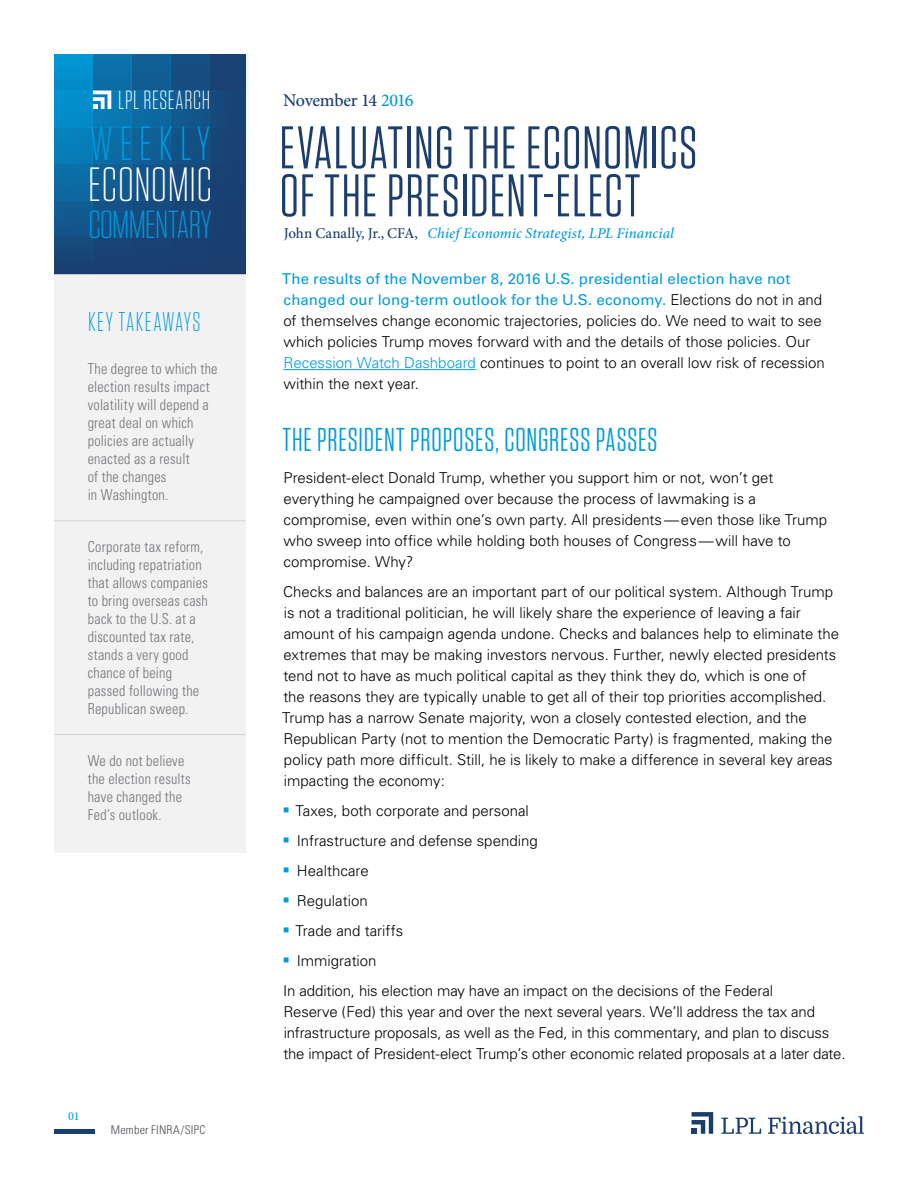
<style>
.page{position:relative;width:918px;height:1188px;background:#fff}
.page>*{position:absolute;margin:0;border:0;box-sizing:border-box;transform-origin:0 0}
.t1{font:60px/48px "Tungsten Narrow";letter-spacing:.025em;color:#1b3e6f}
.t2{font:300 48px "Tungsten Narrow";letter-spacing:.015em;color:#fff;scale:1.04 1}
.t3{font:300 48px "Tungsten Narrow";letter-spacing:.135em;color:#009bde;scale:1.04 1}
.t4{font:300 39px "Tungsten Narrow";letter-spacing:-.015em;color:#009bde;scale:1.04 1}
.t5{font:33px "Tungsten Narrow";letter-spacing:.03em;color:#009bde}
.t6{font:300 27px "Tungsten Narrow";letter-spacing:.055em;color:#009bde}
.t7{font:300 26.25px "Tungsten Narrow";letter-spacing:.025em;color:#fff}
.t8{font:500 18px "Minion Pro";letter-spacing:-.025em;color:#1b3e6f}
.t9{font:300 15px/21px "Univers";color:#000}
.t10{font:300 condensed 15px/18px "Univers";letter-spacing:.015em;color:#4b4f54;scale:.95 1}
.t11{font:italic 500 15px "Minion Pro";letter-spacing:.005em;color:#009bde}
.t12{font:300 condensed 12px "Univers";letter-spacing:.015em;color:#4b4f54}
.t13{font:500 12px "Minion Pro";color:#009bde}
.s1{color:#009bde}
.s2{font-style:normal;color:#1b3e6f}
.s3{font-weight:400;color:#009bde}
</style>
<div class="page">
<svg style="left:93px;top:54px;width:39px;height:221px;background:#126399"></svg>
<div style="left:209px;top:54px;width:39px;height:220px;background:#194274"></div>
<svg style="left:171px;top:54px;width:38px;height:221px;background:#174c7f"></svg>
<svg style="left:132px;top:54px;width:39px;height:221px;background:#13598e"></svg>
<svg style="left:54px;top:54px;width:39px;height:221px;background:#0b76b0"></svg>
<div style="left:54px;top:164px;width:194px;height:36px;background:linear-gradient(to right,#0769a3,#244371)"></div>
<div style="left:54px;top:200px;width:194px;height:37px;background:linear-gradient(to right,#0d568d,#244372)"></div>
<div style="left:54px;top:127px;width:194px;height:37px;background:linear-gradient(to right,#017fbd,#244472)"></div>
<svg style="left:93px;top:91px;width:18px;height:18px"></svg>
<hr style="left:54px;top:1130px;width:40px;height:4px;background:#1b3e6f">
<svg style="left:692px;top:1112px;width:21px;height:22px"></svg>
<svg style="left:721px;top:1118px;width:40px;height:16px"></svg>
<svg style="left:768px;top:1116px;width:96px;height:18px"></svg>
<hr style="left:283px;top:369px;width:193px;height:1px;background:#009bde">
<div style="left:54px;top:275px;width:192px;height:578px;background:#efeff0"></div>
<hr style="left:54px;top:520px;width:192px;height:1px;background:#c7c7c8">
<hr style="left:54px;top:734px;width:192px;height:1px;background:#c7c7c8">
<h3 class="t7" style="left:118px;top:87px;width:93px">LPL RESEARCH</h3>
<h2 class="t3" style="left:90px;top:120px;width:117px">WEEKLY</h2>
<h2 class="t2" style="left:88px;top:161px;width:121px">ECONOMIC</h2>
<h3 class="t4" style="left:88px;top:205px;width:120px">COMMENTARY</h3>
<h3 class="t6" style="left:88px;top:308px;width:114px">KEY TAKEAWAYS</h3>
<p class="t10" style="left:88px;top:360px;width:138px">The degree to which the election results impact volatility will depend a great deal on which policies are actually enacted as a result<br>of the changes<br>in Washington.</p>
<p class="t10" style="left:88px;top:538px;width:128px">Corporate tax reform, including repatriation that allows companies to bring overseas cash back to the U.S. at a discounted tax rate, stands a very good chance of being passed following the<br>Republican sweep.</p>
<p class="t10" style="left:88px;top:751px;width:110px">We do not believe the election results have changed the<br>Fed’s outlook.</p>
<p class="t13" style="left:68px;top:1108px;width:13px">01</p>
<p class="t12" style="left:111px;top:1123px;width:96px">Member FINRA/SIPC</p>
<p class="t8" style="left:283px;top:88px;width:132px">November 14 <span class="s1">2016</span></p>
<h1 class="t1" style="left:280px;top:125px;width:419px">EVALUATING THE ECONOMICS<br>OF THE PRESIDENT-ELECT</h1>
<p class="t11" style="left:284px;top:222px;width:392px"><span class="s2">John Canally, Jr., CFA,</span> Chief Economic Strategist, LPL Financial</p>
<p class="t9" style="left:282px;top:268px;width:545px"><span class="s3">The results of the November 8, 2016 U.S. presidential election have not changed our long-term outlook for the U.S. economy.</span> Elections do not in and of themselves change economic trajectories, policies do. We need to wait to see which policies Trump moves forward with and the details of those policies. Our <span class="s1">Recession Watch Dashboard</span> continues to point to an overall low risk of recession within the next year.</p>
<h3 class="t5" style="left:282px;top:424px;width:377px">THE PRESIDENT PROPOSES, CONGRESS PASSES</h3>
<p class="t9" style="left:283px;top:467px;width:545px">President-elect Donald Trump, whether you support him or not, won’t get everything he campaigned over because the process of lawmaking is a compromise, even within one’s own party. All presidents—even those like Trump who sweep into office while holding both houses of Congress—will have to compromise. Why?</p>
<p class="t9" style="left:282px;top:581px;width:559px">Checks and balances are an important part of our political system. Although Trump is not a traditional politician, he will likely share the experience of leaving a fair amount of his campaign agenda undone. Checks and balances help to eliminate the extremes that may be making investors nervous. Further, newly elected presidents tend not to have as much political capital as they think they do, which is one of<br>the reasons they are typically unable to get all of their top priorities accomplished.<br>Trump has a narrow Senate majority, won a closely contested election, and the Republican Party (not to mention the Democratic Party) is fragmented, making the policy path more difficult. Still, he is likely to make a difference in several key areas impacting the economy:</p>
<p class="t9" style="left:296px;top:800px;width:235px">Taxes, both corporate and personal</p>
<p class="t9" style="left:297px;top:830px;width:242px">Infrastructure and defense spending</p>
<p class="t9" style="left:297px;top:860px;width:73px">Healthcare</p>
<p class="t9" style="left:297px;top:890px;width:72px">Regulation</p>
<p class="t9" style="left:296px;top:920px;width:109px">Trade and tariffs</p>
<p class="t9" style="left:297px;top:950px;width:81px">Immigration</p>
<p class="t9" style="left:283px;top:980px;width:491px">In addition, his election may have an impact on the decisions of the Federal</p>
<p class="t9" style="left:283px;top:1001px;width:564px">Reserve (Fed) this year and over the next several years. We’ll address the tax and infrastructure proposals, as well as the Fed, in this commentary, and plan to discuss the impact of President-elect Trump’s other economic related proposals at a later date.</p>
</div>
